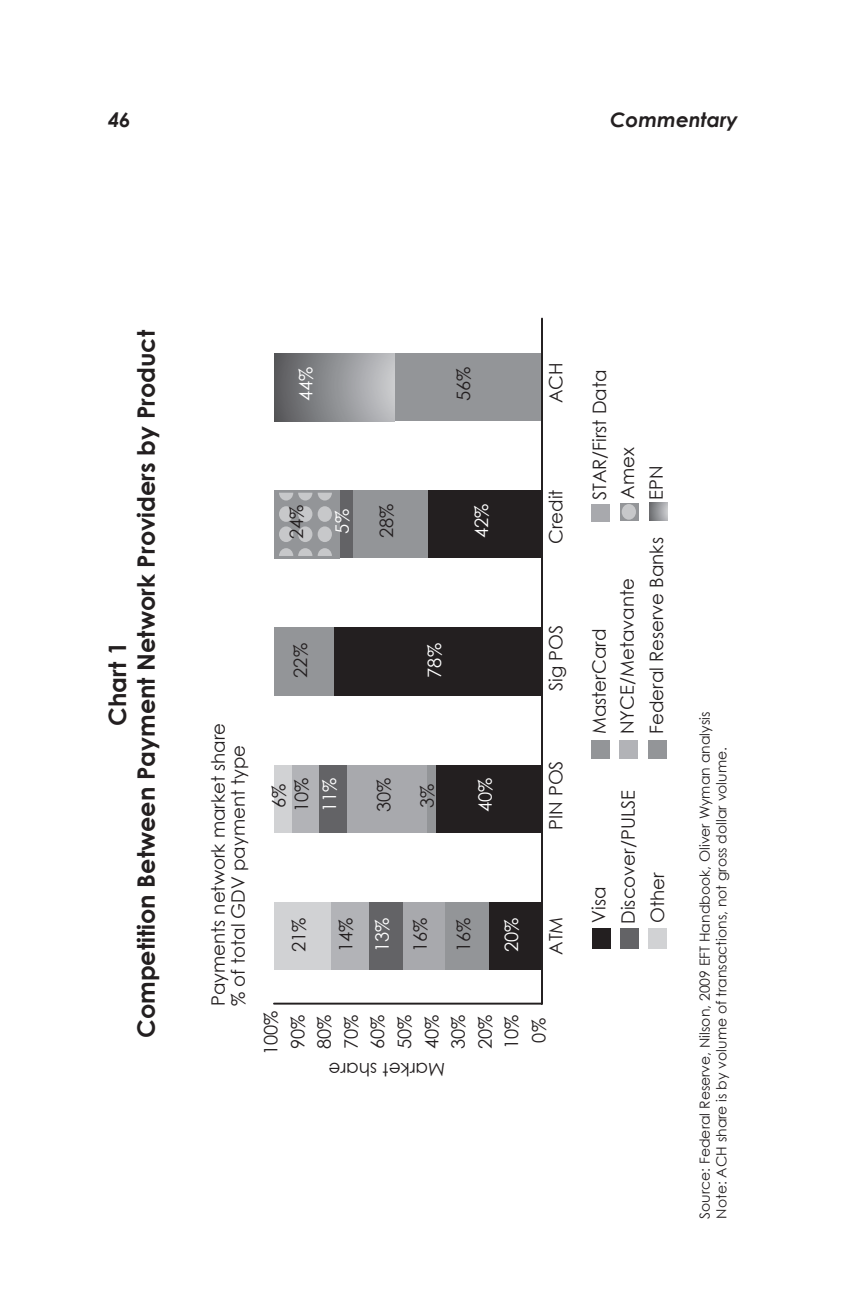
<style>
.page{position:relative;width:864px;height:1296px;background:#fff}
.page>*{position:absolute;margin:0;border:0;box-sizing:border-box;transform-origin:0 0}
.t1{font:700 24px "Century Gothic";color:#231f20}
.t2{font:italic 700 20px "Century Gothic";color:#231f20}
.t3{font:18.4px/26.8px "Century Gothic";color:#231f20;text-align:center}
.t4{font:18.4px "Century Gothic";color:#fff}
.t5{font:18.2px "Century Gothic";color:#231f20}
.t6{font:14px "Century Gothic";color:#231f20}
</style>
<div class="page">
<div style="left:620px;top:503px;width:18px;height:17px;background:#939598"></div>
<div style="left:489px;top:902px;width:53px;height:68px;background:#231f20"></div>
<div style="left:435px;top:765px;width:107px;height:68px;background:#231f20"></div>
<div style="left:334px;top:627px;width:208px;height:69px;background:#231f20"></div>
<div style="left:428px;top:490px;width:114px;height:68px;background:#231f20"></div>
<div style="left:445px;top:902px;width:44px;height:68px;background:#939598"></div>
<div style="left:427px;top:765px;width:8px;height:68px;background:#939598"></div>
<div style="left:274px;top:627px;width:60px;height:69px;background:#939598"></div>
<div style="left:353px;top:490px;width:75px;height:68px;background:#939598"></div>
<div style="left:403px;top:902px;width:42px;height:68px;background:#a8a9ad"></div>
<div style="left:347px;top:765px;width:80px;height:68px;background:#a8a9ad"></div>
<div style="left:368px;top:902px;width:35px;height:68px;background:#636366"></div>
<div style="left:318px;top:765px;width:29px;height:68px;background:#636366"></div>
<div style="left:338px;top:490px;width:15px;height:68px;background:#636366"></div>
<div style="left:330px;top:902px;width:38px;height:68px;background:#b2b3b7"></div>
<div style="left:291px;top:765px;width:27px;height:68px;background:#b2b3b7"></div>
<div style="left:274px;top:902px;width:56px;height:68px;background:#d1d2d4"></div>
<div style="left:274px;top:765px;width:17px;height:68px;background:#d1d2d4"></div>
<div style="left:392px;top:353px;width:150px;height:68px;background:#939598"></div>
<div style="left:274px;top:353px;width:120px;height:68px;background:linear-gradient(to right,#57585b,#c6c7ca)"></div>
<hr style="left:274px;top:1003px;width:268px;height:2px;background:#231f20">
<hr style="left:541px;top:319px;width:2px;height:685px;background:#231f20">
<div style="left:592px;top:928px;width:19px;height:21px;background:#231f20"></div>
<div style="left:592px;top:740px;width:18px;height:19px;background:#939598"></div>
<div style="left:620px;top:928px;width:18px;height:21px;background:#636366"></div>
<div style="left:648px;top:929px;width:19px;height:20px;background:#d1d2d4"></div>
<div style="left:619px;top:740px;width:19px;height:19px;background:#b2b3b7"></div>
<div style="left:649px;top:740px;width:18px;height:19px;background:#939598"></div>
<div style="left:591px;top:504px;width:19px;height:18px;background:#a8a9ad"></div>
<svg style="left:649px;top:503px;width:19px;height:17px"></svg>
<div style="left:274px;top:490px;width:65px;height:68px;background:#939598"></div>
<svg style="left:279px;top:548px;width:33px;height:8px"></svg>
<svg style="left:318px;top:548px;width:14px;height:8px"></svg>
<div style="left:279px;top:526px;width:14px;height:16px;background:#c7c8ca;border-radius:50%"></div>
<div style="left:298px;top:526px;width:14px;height:16px;background:#c7c8ca;border-radius:50%"></div>
<div style="left:318px;top:526px;width:14px;height:16px;background:#c7c8ca;border-radius:50%"></div>
<div style="left:279px;top:506px;width:14px;height:16px;background:#c7c8ca;border-radius:50%"></div>
<div style="left:298px;top:506px;width:14px;height:16px;background:#c7c8ca;border-radius:50%"></div>
<div style="left:318px;top:506px;width:14px;height:16px;background:#c7c8ca;border-radius:50%"></div>
<div style="left:622px;top:504px;width:14px;height:16px;background:#c7c8ca;border-radius:50%"></div>
<svg style="left:279px;top:493px;width:33px;height:8px"></svg>
<svg style="left:318px;top:493px;width:14px;height:8px"></svg>
<p class="t2" style="left:108px;top:107px;width:24px">46</p>
<p class="t2" style="left:610px;top:107px;width:130px">Commentary</p>
<p class="t1" style="left:102px;top:726px;width:85px;rotate:-90deg">Chart 1</p>
<p class="t1" style="left:131px;top:1038px;width:709px;rotate:-90deg">Competition Between Payment Network Providers by Product</p>
<p class="t4" style="left:295px;top:401px;width:36px;rotate:-90deg">44%</p>
<p class="t3" style="left:450px;top:401px;width:36px;rotate:-90deg">56%</p>
<p class="t3" style="left:542px;top:403px;width:42px;rotate:-90deg">ACH</p>
<p class="t3" style="left:283px;top:539px;width:36px;rotate:-90deg">24%</p>
<p class="t4" style="left:331px;top:534px;width:26px;rotate:-90deg">5%</p>
<p class="t3" style="left:373px;top:538px;width:36px;rotate:-90deg">28%</p>
<p class="t4" style="left:470px;top:538px;width:36px;rotate:-90deg">42%</p>
<p class="t3" style="left:542px;top:544px;width:56px;rotate:-90deg">Credit</p>
<p class="t3" style="left:208px;top:1006px;width:285px;line-height:20.2px;text-align:left;rotate:-90deg">Payments network market share % of total GDV payment type</p>
<p class="t3" style="left:287px;top:678px;width:36px;rotate:-90deg">22%</p>
<p class="t4" style="left:423px;top:678px;width:36px;rotate:-90deg">78%</p>
<p class="t3" style="left:542px;top:691px;width:67px;rotate:-90deg">Sig POS</p>
<p class="t3" style="left:288px;top:812px;width:36px;rotate:-90deg">10%</p>
<p class="t3" style="left:265px;top:808px;width:26px;rotate:-90deg">6%</p>
<p class="t4" style="left:318px;top:812px;width:36px;rotate:-90deg">11%</p>
<p class="t3" style="left:370px;top:812px;width:36px;rotate:-90deg">30%</p>
<p class="t3" style="left:414px;top:808px;width:26px;rotate:-90deg">3%</p>
<p class="t4" style="left:474px;top:812px;width:36px;rotate:-90deg">40%</p>
<p class="t3" style="left:542px;top:830px;width:71px;rotate:-90deg">PIN POS</p>
<p class="t3" style="left:285px;top:952px;width:36px;rotate:-90deg">21%</p>
<p class="t3" style="left:332px;top:952px;width:36px;rotate:-90deg">14%</p>
<p class="t4" style="left:371px;top:952px;width:36px;rotate:-90deg">13%</p>
<p class="t3" style="left:406px;top:952px;width:36px;rotate:-90deg">16%</p>
<p class="t3" style="left:450px;top:952px;width:36px;rotate:-90deg">16%</p>
<p class="t4" style="left:500px;top:952px;width:36px;rotate:-90deg">20%</p>
<p class="t3" style="left:542px;top:955px;width:40px;rotate:-90deg">ATM</p>
<p class="t3" style="left:257px;top:1055px;width:46px;rotate:-90deg">100%</p>
<p class="t3" style="left:284px;top:1049px;width:36px;rotate:-90deg">90%<br>80%<br>70%<br>60%<br>50%<br>40%<br>30%<br>20%<br>10%<br>0%</p>
<p class="t5" style="left:445px;top:1081px;width:118px;rotate:-180deg">Market share</p>
<p class="t3" style="left:586px;top:500px;width:132px;rotate:-90deg">STAR/First Data</p>
<p class="t3" style="left:614px;top:499px;width:53px;rotate:-90deg">Amex</p>
<p class="t3" style="left:643px;top:500px;width:36px;rotate:-90deg">EPN</p>
<p class="t3" style="left:585px;top:734px;width:107px;rotate:-90deg">MasterCard</p>
<p class="t3" style="left:613px;top:734px;width:158px;rotate:-90deg">NYCE/Metavante</p>
<p class="t3" style="left:643px;top:734px;width:198px;rotate:-90deg">Federal Reserve Banks</p>
<p class="t3" style="left:585px;top:923px;width:38px;rotate:-90deg">Visa</p>
<p class="t3" style="left:614px;top:924px;width:135px;rotate:-90deg">Discover/PULSE</p>
<p class="t3" style="left:644px;top:923px;width:52px;rotate:-90deg">Other</p>
<p class="t6" style="left:696px;top:1219px;width:508px;rotate:-90deg">Source: Federal Reserve, Nilson, 2009 EFT Handbook, Oliver Wyman analysis</p>
<p class="t6" style="left:713px;top:1219px;width:473px;rotate:-90deg">Note: ACH share is by volume of transactions, not gross dollar volume.</p>
</div>
